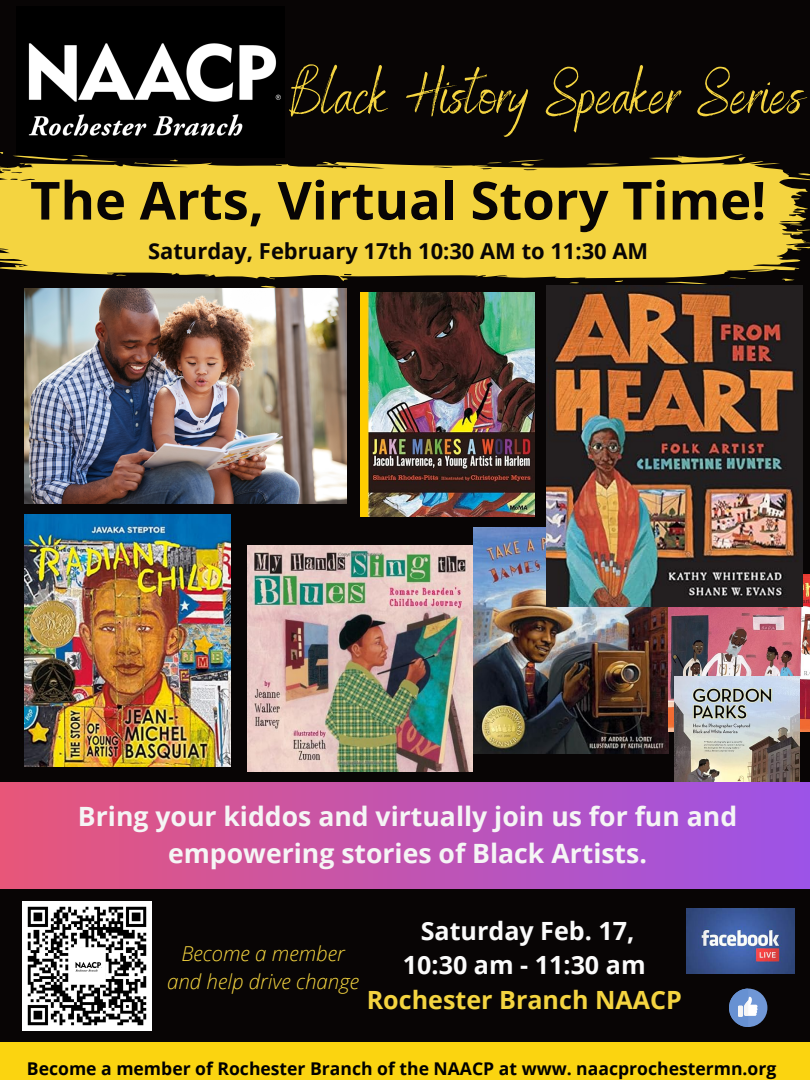
<style>
.page{position:relative;width:810px;height:1080px;background:#080505}
.page>*{position:absolute;margin:0;border:0;box-sizing:border-box;transform-origin:0 0}
.t1{font:60.56px "Benedict";color:#f4d440}
.t2{font:700 52.56px "Open Sans";color:#080505}
.t3{font:700 26.62px/36.8px "Open Sans";color:#f5f5f5;text-align:center}
.t4{font:700 25.12px/34.6px "Open Sans";color:#fbfbfb;text-align:center}
.t5{font:700 21.94px "Open Sans";color:#080505}
.t6{font:italic 300 20.5px/28.2px "Open Sans";color:#f4d440;text-align:center}
.t7{font:700 17.56px "Open Sans";color:#000}
.s1{color:#f4d440}
</style>
<div class="page">
<img style="left:28px;top:43px;width:253px;height:93px">
<svg style="left:0;top:152px;width:810px;height:137px;fill:#f4d440"></svg>
<img style="left:24px;top:515px;width:207px;height:252px">
<img style="left:24px;top:289px;width:323px;height:215px">
<img style="left:248px;top:545px;width:225px;height:226px">
<img style="left:474px;top:528px;width:195px;height:226px">
<img style="left:669px;top:574px;width:141px;height:158px">
<img style="left:361px;top:293px;width:173px;height:224px">
<img style="left:546px;top:286px;width:256px;height:320px">
<img style="left:674px;top:676px;width:125px;height:107px">
<div style="left:0;top:1042px;width:810px;height:38px;background:#fbd410"></div>
<img style="left:687px;top:909px;width:108px;height:65px">
<img style="left:23px;top:901px;width:129px;height:129px">
<div style="left:729px;top:989px;width:38px;height:38px;background:#7097d6;border-radius:50%"></div>
<svg style="left:729px;top:989px;width:29px;height:38px"></svg>
<div style="left:0;top:783px;width:810px;height:105px;background:linear-gradient(to right,#e85679,#9c53e8)"></div>
<p class="t1" style="left:289px;top:56px;width:516px">Black History Speaker Series</p>
<p class="t2" style="left:30px;top:163px;width:738px">The Arts, Virtual Story Time!</p>
<p class="t5" style="left:148px;top:236px;width:502px">Saturday, February 17th 10:30 AM to 11:30 AM</p>
<p class="t3" style="left:78px;top:797px;width:661px">Bring your kiddos and virtually join us for fun and empowering stories of Black Artists.</p>
<h2 class="t6" style="left:167px;top:939px;width:193px">Become a member and help drive change</h2>
<h4 class="t4" style="left:367px;top:913px;width:317px">Saturday Feb. 17,<br>10:30 am - 11:30 am<br><span class="s1">Rochester Branch NAACP</span></h4>
<p class="t7" style="left:19px;top:1049px;width:751px">Become a member of Rochester Branch of the NAACP at www. naacprochestermn.org</p>
<p class="t7" style="left:27px;top:1056px;width:751px">Become a member of Rochester Branch of the NAACP at www. naacprochestermn.org</p>
</div>
